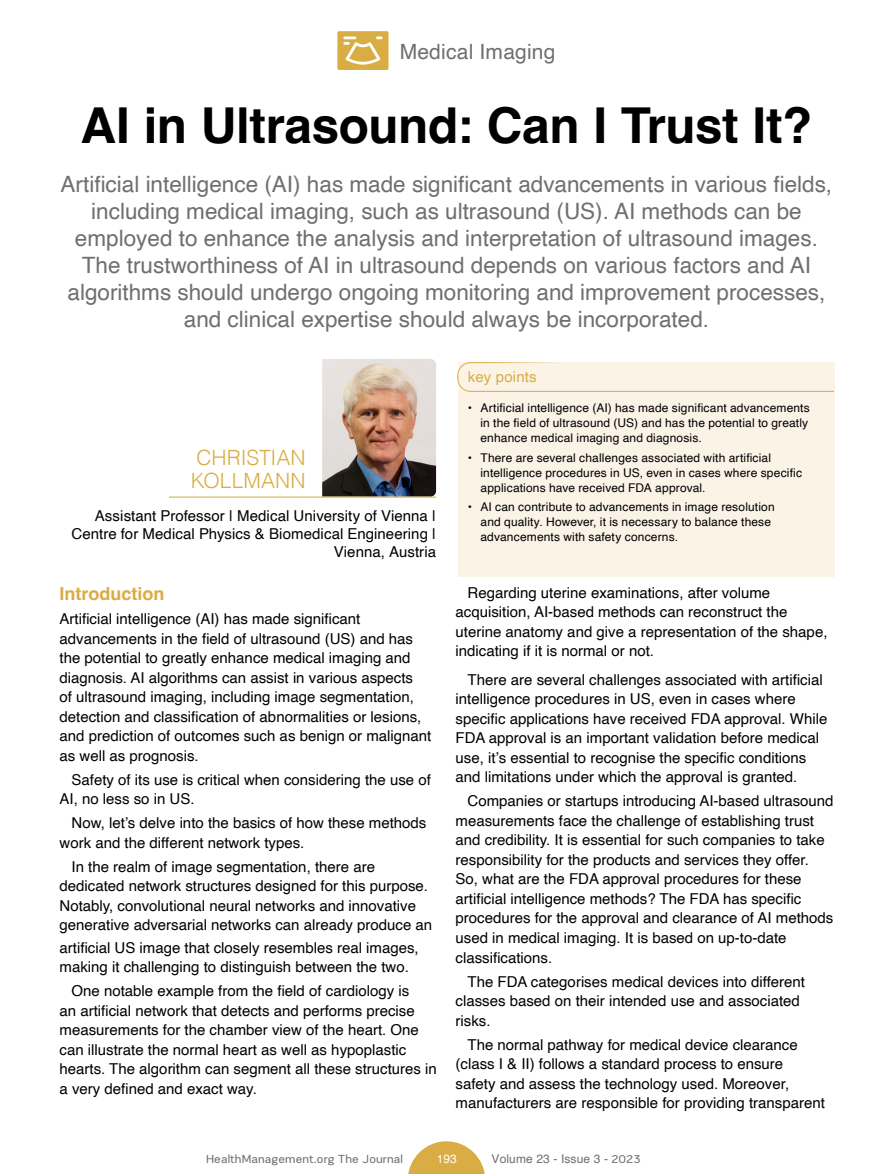
<style>
.page{position:relative;width:893px;height:1174px;background:#fff}
.page>*{position:absolute;margin:0;border:0;box-sizing:border-box;transform-origin:0 0}
.t1{font:700 49.5px "Helvetica";letter-spacing:-.01em;color:#000}
.t2{font:22.5px/27px "Helvetica";color:#706f6f;text-align:center}
.t3{font:300 21px/22.5px "Helvetica";color:#d9ad43}
.t4{font:21px "Helvetica";letter-spacing:.01em;color:#706f6f}
.t5{font:700 18px "Helvetica";color:#d9ad43}
.t6{font:15px/19.5px "Helvetica";color:#000}
.t7{font:15px "Helvetica";letter-spacing:.01em;color:#d9ad43}
.t8{font:12px/15px "Helvetica";letter-spacing:.01em;color:#000}
.t9{font:12px "PRC Fidelity";letter-spacing:.01em;color:#706f6f}
.t10{font:12px "Helvetica";letter-spacing:.01em;color:#706f6f}
.t11{font:12px "Helvetica";color:#fff}
.s1{font-family:"PRC Fidelity"}
</style>
<div class="page">
<div style="left:337px;top:31px;width:52px;height:39px;background:#d9ad43;border-radius:2px"></div>
<svg style="left:343px;top:36px;width:40px;height:29px"></svg>
<svg style="left:408px;top:1141px;width:77px;height:33px"></svg>
<div style="left:458px;top:362px;width:376px;height:215px;background:#faf3e6"></div>
<img style="left:322px;top:359px;width:114px;height:137px">
<hr style="left:169px;top:496px;width:267px;height:1px;background:#d9ad43">
<svg style="left:458px;top:362px;width:375px;height:30px"></svg>
<h3 class="t4" style="left:400px;top:35px;width:157px">Medical Imaging</h3>
<h1 class="t1" style="left:81px;top:96px;width:733px">AI in Ultrasound: Can I Trust It?</h1>
<p class="t2" style="left:61px;top:172px;width:773px">Artificial intelligence (AI) has made significant advancements in various fields, including medical imaging, such as ultrasound (US). AI methods can be employed to enhance the analysis and interpretation of ultrasound images.<br>The trustworthiness of AI in ultrasound depends on various factors and AI algorithms should undergo ongoing monitoring and improvement processes, and clinical expertise should always be incorporated.</p>
<h3 class="t3" style="left:191px;top:445px;width:116px">CHRISTIAN<br>KOLLMANN</h3>
<p class="t6" style="left:72px;top:507px;width:366px;line-height:18px;text-align:right">Assistant Professor | Medical University of Vienna |<br>Centre for Medical Physics &amp; Biomedical Engineering |<br>Vienna, Austria</p>
<p class="t5" style="left:60px;top:583px;width:106px">Introduction</p>
<p class="t6" style="left:60px;top:609px;width:373px">Artificial intelligence (AI) has made significant advancements in the field of ultrasound (US) and has the potential to greatly enhance medical imaging and diagnosis. AI algorithms can assist in various aspects<br>of ultrasound imaging, including image segmentation, detection and classification of abnormalities or lesions, and prediction of outcomes such as benign or malignant as well as prognosis.</p>
<p class="t6" style="left:60px;top:770px;width:373px;text-indent:12px">Safety of its use is critical when considering the use of<br>AI, no less so in US.</p>
<p class="t6" style="left:60px;top:813px;width:368px;text-indent:12px">Now, let’s delve into the basics of how these methods work and the different network types.</p>
<p class="t6" style="left:60px;top:857px;width:374px;text-indent:12px">In the realm of image segmentation, there are dedicated network structures designed for this purpose.<br>Notably, convolutional neural networks and innovative generative adversarial networks can already produce an</p>
<p class="t6" style="left:60px;top:938px;width:361px">artificial US image that closely resembles real images, making it challenging to distinguish between the two.</p>
<p class="t6" style="left:60px;top:981px;width:379px;text-indent:12px">One notable example from the field of cardiology is<br>an artificial network that detects and performs precise measurements for the chamber view of the heart. One can illustrate the normal heart as well as hypoplastic hearts. The algorithm can segment all these structures in a very defined and exact way.</p>
<p class="t7" style="left:468px;top:365px;width:70px">key points</p>
<p class="t8" style="left:480px;top:401px;width:331px;text-indent:-13px">• Artificial intelligence (AI) has made significant advancements in the field of ultrasound (US) and has the potential to greatly enhance medical imaging and diagnosis.</p>
<p class="t8" style="left:480px;top:450px;width:323px;text-indent:-13px">• There are several challenges associated with artificial intelligence procedures in US, even in cases where specific applications have received FDA approval.</p>
<p class="t8" style="left:480px;top:499px;width:296px;text-indent:-13px">• AI can contribute to advancements in image resolution and quality. However, it is necessary to balance these advancements with safety concerns.</p>
<p class="t6" style="left:456px;top:583px;width:373px;text-indent:12px">Regarding uterine examinations, after volume acquisition, AI-based methods can reconstruct the uterine anatomy and give a representation of the shape, indicating if it is normal or not.</p>
<p class="t6" style="left:456px;top:670px;width:373px;text-indent:12px">There are several challenges associated with artificial intelligence procedures in US, even in cases where specific applications have received FDA approval. While FDA approval is an important validation before medical use, it’s essential to recognise the specific conditions and limitations under which the approval is granted.</p>
<p class="t6" style="left:456px;top:792px;width:380px;text-indent:12px">Companies or startups introducing AI-based ultrasound measurements face the challenge of establishing trust and credibility. It is essential for such companies to take responsibility for the products and services they offer.<br>So, what are the FDA approval procedures for these artificial intelligence methods? The FDA has specific procedures for the approval and clearance of AI methods used in medical imaging. It is based on up-to-date classifications.</p>
<p class="t6" style="left:456px;top:972px;width:351px;text-indent:12px">The FDA categorises medical devices into different classes based on their intended use and associated risks.</p>
<p class="t6" style="left:456px;top:1035px;width:371px;text-indent:12px">The normal pathway for medical device clearance (class I &amp; II) follows a standard process to ensure safety and assess the technology used. Moreover, manufacturers are responsible for providing transparent</p>
<p class="t9" style="left:206px;top:1152px;width:199px">HealthManagement.org The Journal</p>
<p class="t11" style="left:437px;top:1149px;width:22px">193</p>
<p class="t10" style="left:492px;top:1149px;width:151px">Volume 23 - Issue 3 - <span class="s1">2023</span></p>
</div>
